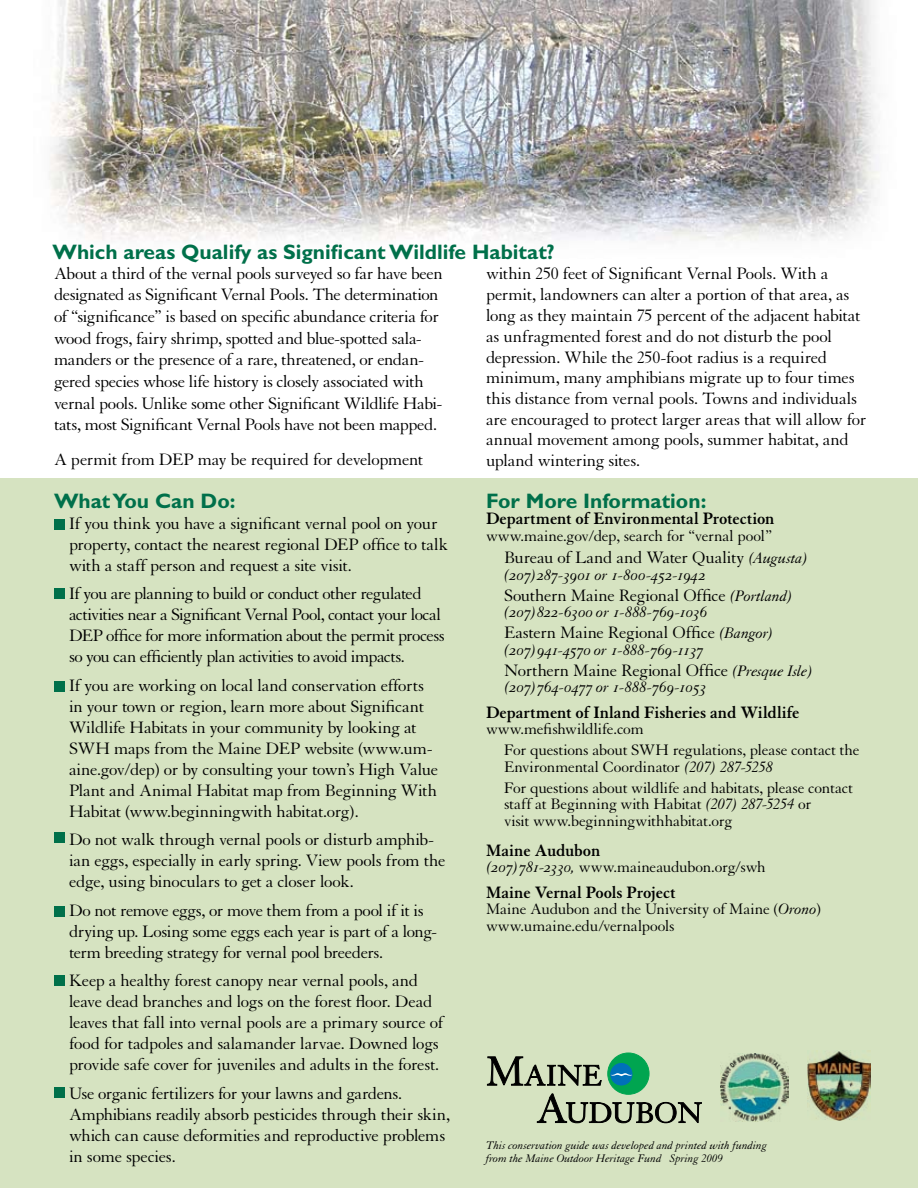
<style>
.page{position:relative;width:918px;height:1188px;background:#fff}
.page>*{position:absolute;margin:0;border:0;box-sizing:border-box;transform-origin:0 0}
.t1{font:700 21px "Gill Sans";color:#00704a}
.t2{font:18px/21px "Granjon";letter-spacing:-.02em;color:#000}
.t3{font:18px/21px "Granjon";letter-spacing:-.04em;color:#000}
.t4{font:700 18px "Granjon";letter-spacing:-.005em;color:#000}
.t5{font:16.5px/21px "Granjon";letter-spacing:-.015em;color:#000}
.t6{font:16.5px "Granjon Italic Os F";letter-spacing:-.005em;color:#000}
.t7{font:italic 12px/13.5px "Granjon";color:#000}
.s1{font-family:"Granjon Italic Os F";font-size:16.5px}
.s2{font-style:italic}
.s3{font-family:"Granjon Italic Os F"}
</style>
<div class="page">
<img style="left:49px;top:0;width:831px;height:242px">
<div style="left:0;top:478px;width:918px;height:710px;background:#d6e3c1"></div>
<div style="left:54px;top:519px;width:10px;height:10px;background:#00704a"></div>
<div style="left:54px;top:588px;width:10px;height:10px;background:#00704a"></div>
<div style="left:54px;top:681px;width:10px;height:10px;background:#00704a"></div>
<div style="left:54px;top:833px;width:10px;height:10px;background:#00704a"></div>
<div style="left:54px;top:906px;width:10px;height:11px;background:#00704a"></div>
<div style="left:54px;top:975px;width:10px;height:11px;background:#00704a"></div>
<div style="left:54px;top:1088px;width:10px;height:10px;background:#00704a"></div>
<div style="left:608px;top:1053px;width:41px;height:41px;background:#00a550;border-radius:50%"></div>
<div style="left:607px;top:1053px;width:42px;height:42px;border:1px solid #00a550;border-radius:50%"></div>
<svg style="left:487px;top:1056px;width:215px;height:68px"></svg>
<img style="left:720px;top:1053px;width:68px;height:68px">
<img style="left:808px;top:1051px;width:62px;height:69px">
<p class="t1" style="left:52px;top:239px;width:504px">Which areas Qualify as Significant Wildlife Habitat?</p>
<p class="t2" style="left:486px;top:263px;width:382px">within 250 feet of Significant Vernal Pools. With a permit, landowners can alter a portion of that area, as long as they maintain 75 percent of the adjacent habitat as unfragmented forest and do not disturb the pool depression. While the 250-foot radius is a required minimum, many amphibians migrate up to four times this distance from vernal pools. Towns and individuals are encouraged to protect larger areas that will allow for annual movement among pools, summer habitat, and upland wintering sites.</p>
<p class="t1" style="left:486px;top:488px;width:222px">For More Information:</p>
<p class="t4" style="left:486px;top:509px;width:290px">Department of Environmental Protection</p>
<p class="t5" style="left:486px;top:526px;width:288px">www.maine.gov/dep, search for “vernal pool”</p>
<p class="t2" style="left:504px;top:548px;width:306px">Bureau of Land and Water Quality <span class="s1">(Augusta)</span></p>
<p class="t6" style="left:504px;top:566px;width:203px">(207)287-3901 or 1-800-452-1942</p>
<p class="t2" style="left:504px;top:585px;width:291px">Southern Maine Regional Office <span class="s1">(Portland)</span></p>
<p class="t6" style="left:504px;top:603px;width:205px">(207)822-6300 or 1-888-769-1036</p>
<p class="t2" style="left:504px;top:623px;width:271px">Eastern Maine Regional Office <span class="s1">(Bangor)</span></p>
<p class="t6" style="left:504px;top:641px;width:201px">(207)941-4570 or 1-888-769-1137</p>
<p class="t2" style="left:504px;top:660px;width:311px">Northern Maine Regional Office <span class="s1">(Presque Isle)</span></p>
<p class="t6" style="left:504px;top:678px;width:204px">(207)764-0477 or 1-888-769-1053</p>
<p class="t4" style="left:486px;top:702px;width:315px">Department of Inland Fisheries and Wildlife</p>
<p class="t5" style="left:504px;top:719px;width:357px;text-indent:-18px">www.mefishwildlife.com<br>For questions about SWH regulations, please contact the</p>
<p class="t5" style="left:504px;top:757px;width:350px">Environmental Coordinator <span class="s2">(207) 287-5258<br></span>For questions about wildlife and habitats, please contact</p>
<p class="t5" style="left:504px;top:796px;width:309px;line-height:16.5px">staff at Beginning with Habitat <span class="s2">(207) 287-5254</span> or visit www.beginningwithhabitat.org</p>
<p class="t4" style="left:486px;top:840px;width:116px">Maine Audubon</p>
<p class="t5" style="left:486px;top:857px;width:281px"><span class="s3">(207)781-2330,</span> www.maineaudubon.org/swh</p>
<p class="t4" style="left:486px;top:882px;width:191px">Maine Vernal Pools Project</p>
<p class="t5" style="left:486px;top:901px;width:337px;line-height:16.5px">Maine Audubon and the University of Maine (<span class="s3">Orono</span>) www.umaine.edu/vernalpools</p>
<p class="t2" style="left:54px;top:263px;width:390px;line-height:21.6px">About a third of the vernal pools surveyed so far have been designated as Significant Vernal Pools. The determination of “significance” is based on specific abundance criteria for wood frogs, fairy shrimp, spotted and blue-spotted sala&shy;manders or the presence of a rare, threatened, or endan&shy;gered species whose life history is closely associated with vernal pools. Unlike some other Significant Wildlife Habi&shy;tats, most Significant Vernal Pools have not been mapped.</p>
<p class="t2" style="left:54px;top:449px;width:371px">A permit from DEP may be required for development</p>
<p class="t1" style="left:54px;top:488px;width:183px">What You Can Do:</p>
<p class="t2" style="left:69px;top:513px;width:381px">If you think you have a significant vernal pool on your property, contact the nearest regional DEP office to talk with a staff person and request a site visit.</p>
<p class="t3" style="left:69px;top:584px;width:377px">If you are planning to build or conduct other regulated activities near a Significant Vernal Pool, contact your local DEP office for more information about the permit process so you can efficiently plan activities to avoid impacts.</p>
<p class="t2" style="left:69px;top:675px;width:371px">If you are working on local land conservation efforts in your town or region, learn more about Significant Wildlife Habitats in your community by looking at SWH maps from the Maine DEP website (www.um&shy;aine.gov/dep) or by consulting your town’s High Value Plant and Animal Habitat map from Beginning With Habitat (www.beginningwith habitat.org).</p>
<p class="t2" style="left:69px;top:830px;width:378px">Do not walk through vernal pools or disturb amphib&shy;ian eggs, especially in early spring. View pools from the edge, using binoculars to get a closer look.</p>
<p class="t2" style="left:69px;top:900px;width:370px">Do not remove eggs, or move them from a pool if it is drying up. Losing some eggs each year is part of a long&shy;term breeding strategy for vernal pool breeders.</p>
<p class="t2" style="left:69px;top:971px;width:376px">Keep a healthy forest canopy near vernal pools, and leave dead branches and logs on the forest floor. Dead leaves that fall into vernal pools are a primary source of food for tadpoles and salamander larvae. Downed logs provide safe cover for juveniles and adults in the forest.</p>
<p class="t2" style="left:69px;top:1083px;width:383px">Use organic fertilizers for your lawns and gardens.<br>Amphibians readily absorb pesticides through their skin, which can cause deformities and reproductive problems in some species.</p>
<p class="t7" style="left:486px;top:1138px;width:283px">This conservation guide was developed and printed with funding from the Maine Outdoor Heritage Fund Spring 2009</p>
</div>
